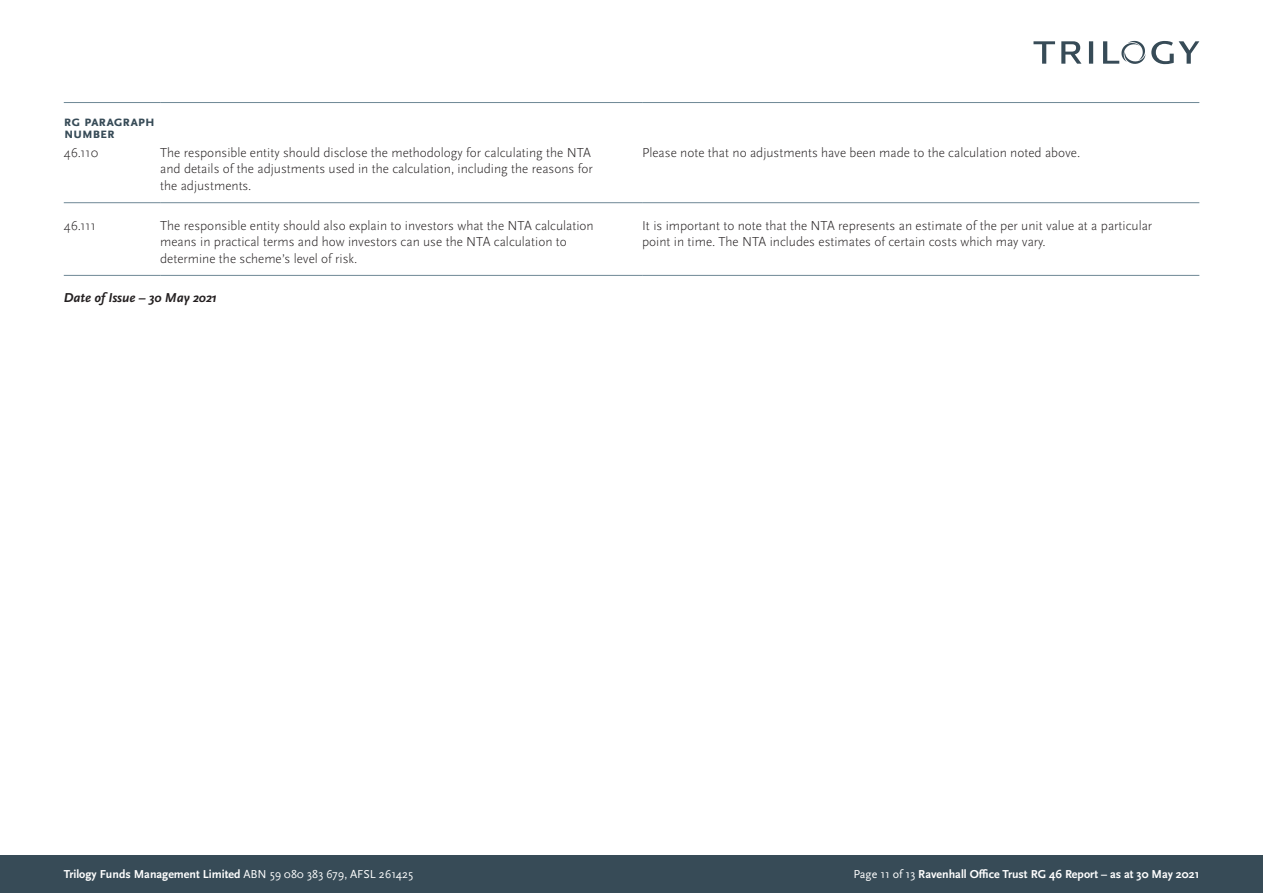
<style>
.page{position:relative;width:1263px;height:893px;background:#fff}
.page>*{position:absolute;margin:0;border:0;box-sizing:border-box;transform-origin:0 0}
.t1{font:700 15px/12px "Scala Sans Pro";letter-spacing:-.025em;color:#374b57}
.t2{font:300 13.5px/16.5px "Scala Sans Pro";color:#231f20}
.t3{font:italic 700 13.5px "Scala Sans Pro";color:#231f20}
.t4{font:700 12px "Scala Sans Pro";color:#fff}
.s1{font-weight:400}
</style>
<div class="page">
<div style="left:0;top:855px;width:1263px;height:38px;background:#374b57"></div>
<svg style="left:1033px;top:41px;width:22px;height:23px"></svg>
<svg style="left:1061px;top:41px;width:20px;height:23px"></svg>
<svg style="left:1089px;top:41px;width:4px;height:23px"></svg>
<svg style="left:1103px;top:41px;width:96px;height:24px"></svg>
<hr style="left:64px;top:202px;width:96px;height:1px;background:#6e8895">
<hr style="left:64px;top:275px;width:96px;height:1px;background:#6e8895">
<hr style="left:160px;top:202px;width:482px;height:1px;background:#6e8895">
<hr style="left:160px;top:275px;width:482px;height:1px;background:#6e8895">
<hr style="left:642px;top:202px;width:557px;height:1px;background:#6e8895">
<hr style="left:642px;top:275px;width:557px;height:1px;background:#6e8895">
<hr style="left:64px;top:102px;width:96px;height:1px;background:#6e8895">
<hr style="left:160px;top:102px;width:482px;height:1px;background:#6e8895">
<hr style="left:642px;top:102px;width:557px;height:1px;background:#6e8895">
<p class="t1" style="left:64px;top:116px;width:93px">rg paragraph number</p>
<p class="t2" style="left:64px;top:144px;width:36px">46.110</p>
<p class="t2" style="left:160px;top:144px;width:434px">The responsible entity should disclose the methodology for calculating the NTA and details of the adjustments used in the calculation, including the reasons for the adjustments.</p>
<p class="t2" style="left:642px;top:144px;width:440px">Please note that no adjustments have been made to the calculation noted above.</p>
<p class="t2" style="left:64px;top:217px;width:33px">46.111</p>
<p class="t2" style="left:160px;top:217px;width:435px">The responsible entity should also explain to investors what the NTA calculation means in practical terms and how investors can use the NTA calculation to determine the scheme’s level of risk.</p>
<p class="t2" style="left:642px;top:217px;width:512px">It is important to note that the NTA represents an estimate of the per unit value at a particular point in time. The NTA includes estimates of certain costs which may vary.</p>
<p class="t3" style="left:64px;top:290px;width:154px">Date of Issue – 30 May 2021</p>
<p class="t4" style="left:64px;top:867px;width:351px">Trilogy Funds Management Limited <span class="s1">ABN 59 080 383 679, AFSL 261425</span></p>
<p class="t4" style="left:853px;top:867px;width:347px"><span class="s1">Page 11 of 13</span> Ravenhall Office Trust RG 46 Report – as at 30 May 2021</p>
</div>
